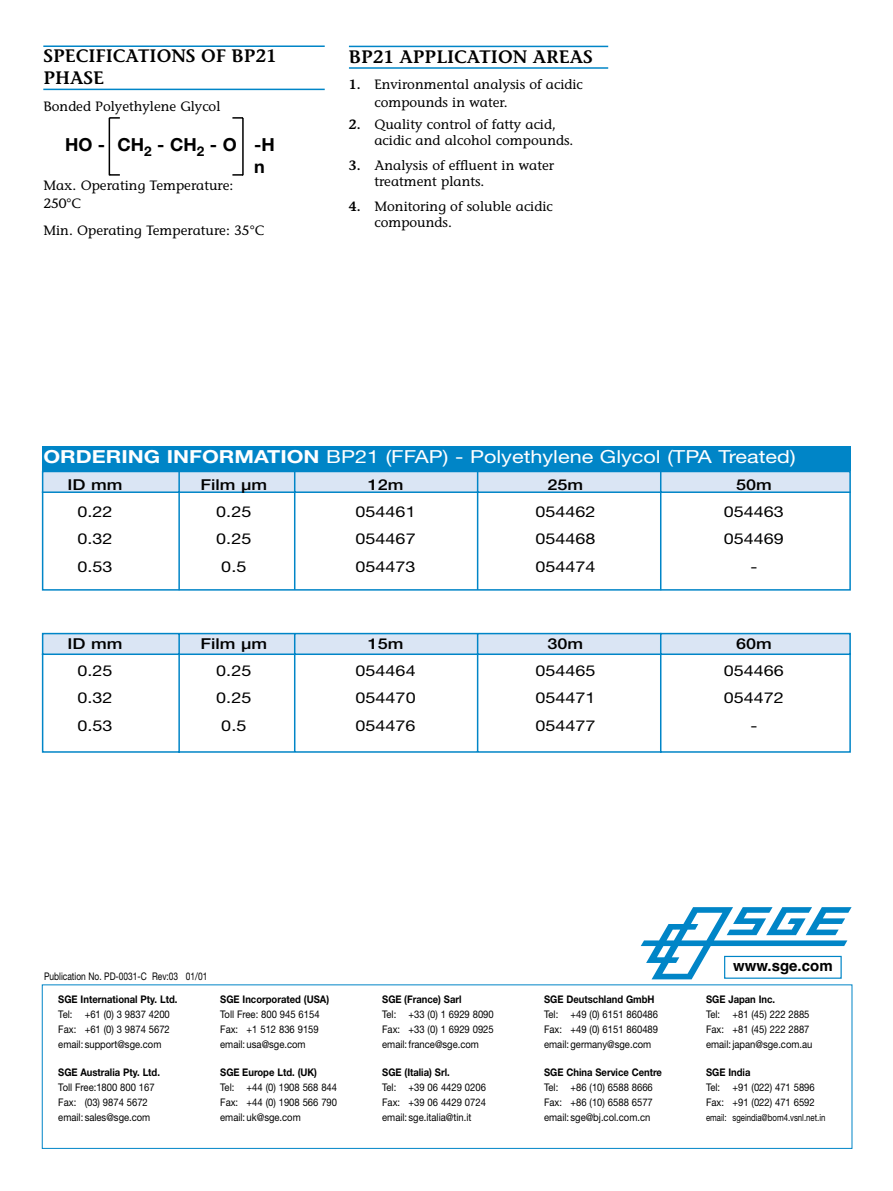
<style>
.page{position:relative;width:893px;height:1191px;background:#fff}
.page>*{position:absolute;margin:0;border:0;box-sizing:border-box;transform-origin:0 0}
.t1{font:18px "Helvetica Neue";color:#fff;scale:1.2 1}
.t2{font:600 18px/21.6px "Stone Informal";color:#000}
.t3{font:700 18px/21.6px "Helvetica Neue";color:#000}
.t4{font:15px "Helvetica Neue";color:#000;scale:1.2 1}
.t5{font:500 15px "Helvetica Neue";color:#000;scale:1.2 1}
.t6{font:700 15px "Helvetica";color:#000}
.t7{font:13.5px/16.2px "Stone Informal";color:#000}
.t8{font:10.5px/15px "Helvetica Neue";color:#000;text-align:justify;scale:.9 1}
.t9{font:700 10.5px "Helvetica Neue";color:#000;scale:.9 1}
.t10{font:10.5px "Helvetica Neue";color:#000;scale:.8 1}
.t11{font:9.75px "Helvetica Neue";color:#000;scale:.8 1}
.s1{font-weight:600}
.s2{font-weight:700}
</style>
<div class="page">
<div style="left:42px;top:446px;width:808px;height:26px;background:#0085c7"></div>
<div style="left:42px;top:471px;width:808px;height:21px;background:#dae5f4"></div>
<hr style="left:43px;top:45px;width:282px;height:2px;background:#0085c7">
<hr style="left:43px;top:89px;width:282px;height:1px;background:#0085c7">
<hr style="left:349px;top:46px;width:259px;height:1px;background:#0085c7">
<hr style="left:349px;top:67px;width:259px;height:2px;background:#0085c7">
<hr style="left:109px;top:118px;width:1px;height:57px;background:#000">
<hr style="left:242px;top:118px;width:2px;height:57px;background:#000">
<svg style="left:109px;top:117px;width:11px;height:2px"></svg>
<svg style="left:109px;top:174px;width:11px;height:2px"></svg>
<svg style="left:232px;top:117px;width:11px;height:2px"></svg>
<svg style="left:232px;top:174px;width:11px;height:2px"></svg>
<hr style="left:42px;top:491px;width:808px;height:2px;background:#0085c7">
<hr style="left:178px;top:471px;width:2px;height:119px;background:#0085c7">
<hr style="left:294px;top:472px;width:1px;height:118px;background:#0085c7">
<hr style="left:477px;top:471px;width:1px;height:119px;background:#0085c7">
<hr style="left:660px;top:471px;width:1px;height:119px;background:#0085c7">
<svg style="left:640px;top:907px;width:211px;height:72px"></svg>
<div style="left:42px;top:984px;width:810px;height:165px;border:1px solid #0085c7"></div>
<div style="left:724px;top:956px;width:117px;height:23px;border:1px solid #0085c7"></div>
<div style="left:42px;top:471px;width:808px;height:119px;border:2px solid #0085c7"></div>
<svg style="left:41px;top:632px;width:810px;height:121px"></svg>
<h1 class="t2" style="left:43px;top:47px;width:234px">SPECIFICATIONS OF BP21<br>PHASE</h1>
<p class="t7" style="left:43px;top:99px;width:179px">Bonded Polyethylene Glycol</p>
<h1 class="t3" style="left:65px;top:135px;width:42px">HO -</h1>
<h1 class="t3" style="left:254px;top:135px;width:22px">-H n</h1>
<h1 class="t3" style="left:118px;top:135px;width:121px">CH<sub>2</sub> - CH<sub>2</sub> - O</h1>
<p class="t7" style="left:43px;top:178px;width:191px;line-height:18px">Max. Operating Temperature:<br>250°C</p>
<p class="t7" style="left:43px;top:223px;width:222px">Min. Operating Temperature: 35°C</p>
<h1 class="t2" style="left:349px;top:48px;width:245px">BP21 APPLICATION AREAS</h1>
<p class="t7" style="left:374px;top:77px;width:210px;line-height:18px;text-indent:-26px"><span class="s1">1.</span> Environmental analysis of acidic compounds in water.</p>
<p class="t7" style="left:374px;top:118px;width:200px;text-indent:-26px"><span class="s1">2.</span> Quality control of fatty acid, acidic and alcohol compounds.</p>
<p class="t7" style="left:374px;top:159px;width:181px;text-indent:-26px"><span class="s1">3.</span> Analysis of effluent in water treatment plants.</p>
<p class="t7" style="left:374px;top:199px;width:180px;text-indent:-26px"><span class="s1">4.</span> Monitoring of soluble acidic compounds.</p>
<h1 class="t1" style="left:43px;top:450px;width:628px"><span class="s2">ORDERING INFORMATION</span> BP21 (FFAP) - Polyethylene Glycol (TPA Treated)</h1>
<h2 class="t5" style="left:68px;top:479px;width:47px">ID mm</h2>
<h2 class="t5" style="left:200px;top:479px;width:57px">Film µm</h2>
<h2 class="t5" style="left:368px;top:479px;width:31px">12m</h2>
<h2 class="t5" style="left:547px;top:479px;width:31px">25m</h2>
<h2 class="t5" style="left:736px;top:479px;width:31px">50m</h2>
<h2 class="t4" style="left:77px;top:506px;width:31px">0.22</h2>
<h2 class="t4" style="left:216px;top:506px;width:31px">0.25</h2>
<h2 class="t4" style="left:355px;top:506px;width:52px">054461</h2>
<h2 class="t4" style="left:535px;top:506px;width:52px">054462</h2>
<h2 class="t4" style="left:723px;top:506px;width:52px">054463</h2>
<h2 class="t4" style="left:77px;top:534px;width:31px">0.32</h2>
<h2 class="t4" style="left:216px;top:534px;width:31px">0.25</h2>
<h2 class="t4" style="left:355px;top:534px;width:52px">054467</h2>
<h2 class="t4" style="left:535px;top:534px;width:52px">054468</h2>
<h2 class="t4" style="left:723px;top:534px;width:52px">054469</h2>
<h2 class="t4" style="left:77px;top:561px;width:31px">0.53</h2>
<h2 class="t4" style="left:221px;top:561px;width:22px">0.5</h2>
<h2 class="t4" style="left:355px;top:561px;width:52px">054473</h2>
<h2 class="t4" style="left:535px;top:561px;width:52px">054474</h2>
<h2 class="t4" style="left:750px;top:561px;width:7px">-</h2>
<h2 class="t5" style="left:68px;top:638px;width:47px">ID mm</h2>
<h2 class="t5" style="left:200px;top:638px;width:57px">Film µm</h2>
<h2 class="t5" style="left:368px;top:638px;width:31px">15m</h2>
<h2 class="t5" style="left:547px;top:638px;width:31px">30m</h2>
<h2 class="t5" style="left:736px;top:638px;width:31px">60m</h2>
<h2 class="t4" style="left:77px;top:665px;width:31px">0.25</h2>
<h2 class="t4" style="left:216px;top:665px;width:31px">0.25</h2>
<h2 class="t4" style="left:355px;top:665px;width:52px">054464</h2>
<h2 class="t4" style="left:535px;top:665px;width:52px">054465</h2>
<h2 class="t4" style="left:723px;top:665px;width:52px">054466</h2>
<h2 class="t4" style="left:77px;top:693px;width:31px">0.32</h2>
<h2 class="t4" style="left:216px;top:693px;width:31px">0.25</h2>
<h2 class="t4" style="left:355px;top:693px;width:52px">054470</h2>
<h2 class="t4" style="left:535px;top:693px;width:52px">054471</h2>
<h2 class="t4" style="left:723px;top:693px;width:52px">054472</h2>
<h2 class="t4" style="left:77px;top:720px;width:31px">0.53</h2>
<h2 class="t4" style="left:221px;top:720px;width:22px">0.5</h2>
<h2 class="t4" style="left:355px;top:720px;width:52px">054476</h2>
<h2 class="t4" style="left:535px;top:720px;width:52px">054477</h2>
<h2 class="t4" style="left:750px;top:720px;width:7px">-</h2>
<p class="t10" style="left:44px;top:972px;width:206px">Publication No. PD-0031-C Rev:03 01/01</p>
<p class="t9" style="left:58px;top:995px;width:134px">SGE International Pty. Ltd.</p>
<p class="t8" style="left:58px;top:1008px;width:125px">Tel: +61 (0) 3 9837 4200<br>Fax: +61 (0) 3 9874 5672 email: support@sge.com</p>
<p class="t9" style="left:58px;top:1068px;width:114px">SGE Australia Pty. Ltd.</p>
<p class="t8" style="left:58px;top:1080px;width:109px;text-align:left">Toll Free:1800 800 167<br>Fax: (03) 9874 5672 email: sales@sge.com</p>
<p class="t9" style="left:220px;top:995px;width:122px">SGE Incorporated (USA)</p>
<p class="t8" style="left:220px;top:1008px;width:112px">Toll Free: 800 945 6154<br>Fax: +1 512 836 9159 email: usa@sge.com</p>
<p class="t9" style="left:220px;top:1068px;width:109px">SGE Europe Ltd. (UK)</p>
<p class="t8" style="left:220px;top:1080px;width:131px">Tel: +44 (0) 1908 568 844<br>Fax: +44 (0) 1908 566 790 email: uk@sge.com</p>
<p class="t9" style="left:382px;top:995px;width:90px">SGE (France) Sarl</p>
<p class="t8" style="left:382px;top:1008px;width:125px">Tel: +33 (0) 1 6929 8090<br>Fax: +33 (0) 1 6929 0925 email: france@sge.com</p>
<p class="t9" style="left:382px;top:1068px;width:77px">SGE (Italia) Srl.</p>
<p class="t8" style="left:382px;top:1080px;width:117px">Tel: +39 06 4429 0206<br>Fax: +39 06 4429 0724 email: sge.italia@tin.it</p>
<p class="t9" style="left:544px;top:995px;width:124px">SGE Deutschland GmbH</p>
<p class="t8" style="left:544px;top:1008px;width:128px">Tel: +49 (0) 6151 860486<br>Fax: +49 (0) 6151 860489 email: germany@sge.com</p>
<p class="t9" style="left:544px;top:1068px;width:132px">SGE China Service Centre</p>
<p class="t8" style="left:544px;top:1080px;width:122px">Tel: +86 (10) 6588 8666<br>Fax: +86 (10) 6588 6577 email: sge@bj.col.com.cn</p>
<h2 class="t6" style="left:733px;top:960px;width:101px">www.sge.com</h2>
<p class="t9" style="left:706px;top:995px;width:78px">SGE Japan Inc.</p>
<p class="t8" style="left:706px;top:1008px;width:120px;text-align:left">Tel: +81 (45) 222 2885<br>Fax: +81 (45) 222 2887 email: japan@sge.com.au</p>
<p class="t9" style="left:706px;top:1068px;width:51px">SGE India</p>
<p class="t8" style="left:706px;top:1080px;width:122px">Tel: +91 (022) 471 5896<br>Fax: +91 (022) 471 6592</p>
<p class="t11" style="left:706px;top:1114px;width:151px">email: sgeindia@bom4.vsnl.net.in</p>
</div>
